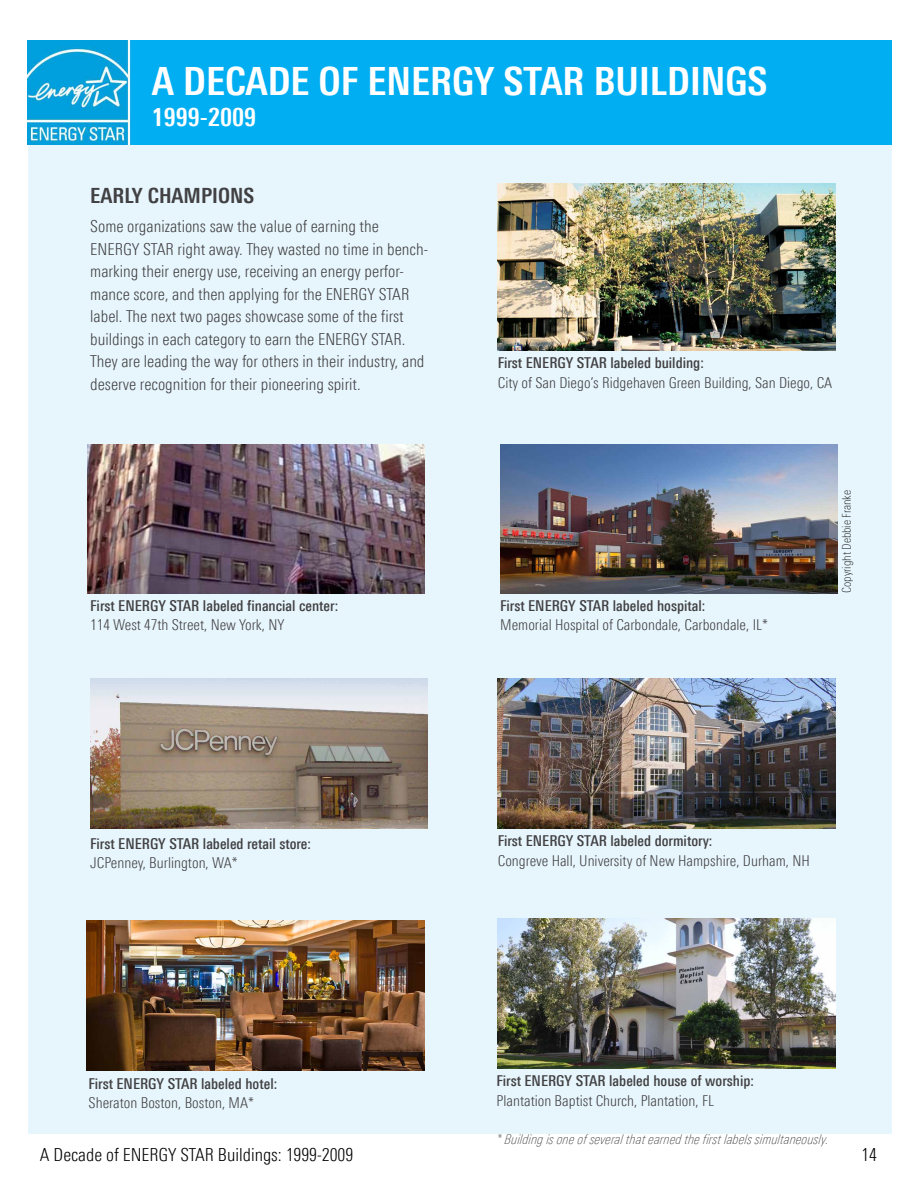
<style>
.page{position:relative;width:918px;height:1188px;background:#fff}
.page>*{position:absolute;margin:0;border:0;box-sizing:border-box;transform-origin:0 0}
.t1{font:700 condensed 39px "LT Univers";color:#fff}
.t2{font:700 condensed 25.5px "LT Univers";color:#fff}
.t3{font:700 condensed 21px "LT Univers";color:#414042}
.t4{font:300 condensed 18px "LT Univers";color:#000}
.t5{font:300 condensed 16.5px/22.5px "LT Univers";color:#414042}
.t6{font:300 condensed 15px "LT Univers";color:#414042}
.t7{font:500 condensed 15px "LT Univers";color:#414042}
.t8{font:italic 100 condensed 13.5px "LT Univers";color:#414042}
.t9{font:100 condensed 12px "LT Univers";color:#000}
</style>
<div class="page">
<div style="left:28px;top:44px;width:864px;height:1090px;background:#e7f6fd"></div>
<img style="left:28px;top:41px;width:864px;height:104px">
<img style="left:498px;top:183px;width:337px;height:167px">
<img style="left:90px;top:679px;width:338px;height:149px">
<img style="left:498px;top:679px;width:337px;height:149px">
<img style="left:87px;top:445px;width:338px;height:149px">
<img style="left:500px;top:445px;width:338px;height:149px">
<img style="left:87px;top:921px;width:337px;height:149px">
<img style="left:498px;top:919px;width:337px;height:149px">
<h1 class="t1" style="left:152px;top:59px;width:617px">A DECADE OF ENERGY STAR BUILDINGS</h1>
<h2 class="t2" style="left:152px;top:102px;width:106px">1999-2009</h2>
<p class="t3" style="left:90px;top:183px;width:165px">EARLY CHAMPIONS</p>
<p class="t5" style="left:90px;top:215px;width:339px">Some organizations saw the value of earning the ENERGY STAR right away. They wasted no time in bench&shy;marking their energy use, receiving an energy perfor&shy;mance score, and then applying for the ENERGY STAR label. The next two pages showcase some of the first buildings in each category to earn the ENERGY STAR.<br>They are leading the way for others in their industry, and deserve recognition for their pioneering spirit.</p>
<p class="t7" style="left:90px;top:597px;width:250px">First ENERGY STAR labeled financial center:</p>
<p class="t6" style="left:90px;top:616px;width:196px">114 West 47th Street, New York, NY</p>
<p class="t7" style="left:498px;top:354px;width:208px">First ENERGY STAR labeled building:</p>
<p class="t6" style="left:498px;top:374px;width:336px">City of San Diego’s Ridgehaven Green Building, San Diego, CA</p>
<p class="t7" style="left:500px;top:597px;width:207px">First ENERGY STAR labeled hospital:</p>
<p class="t6" style="left:500px;top:616px;width:269px">Memorial Hospital of Carbondale, Carbondale, IL*</p>
<p class="t9" style="left:840px;top:593px;width:104px;rotate:-90deg">Copyright Debbie Franke</p>
<p class="t7" style="left:90px;top:834px;width:222px">First ENERGY STAR labeled retail store:</p>
<p class="t6" style="left:90px;top:854px;width:149px">JCPenney, Burlington, WA*</p>
<p class="t7" style="left:498px;top:832px;width:216px">First ENERGY STAR labeled dormitory:</p>
<p class="t6" style="left:498px;top:852px;width:314px">Congreve Hall, University of New Hampshire, Durham, NH</p>
<p class="t7" style="left:89px;top:1075px;width:190px">First ENERGY STAR labeled hotel:</p>
<p class="t6" style="left:89px;top:1094px;width:167px">Sheraton Boston, Boston, MA*</p>
<p class="t7" style="left:497px;top:1072px;width:259px">First ENERGY STAR labeled house of worship:</p>
<p class="t6" style="left:497px;top:1092px;width:219px">Plantation Baptist Church, Plantation, FL</p>
<p class="t8" style="left:497px;top:1131px;width:334px">* Building is one of several that earned the first labels simultaneously.</p>
<p class="t4" style="left:40px;top:1144px;width:315px">A Decade of ENERGY STAR Buildings: 1999-2009</p>
<p class="t4" style="left:861px;top:1144px;width:17px">14</p>
</div>
